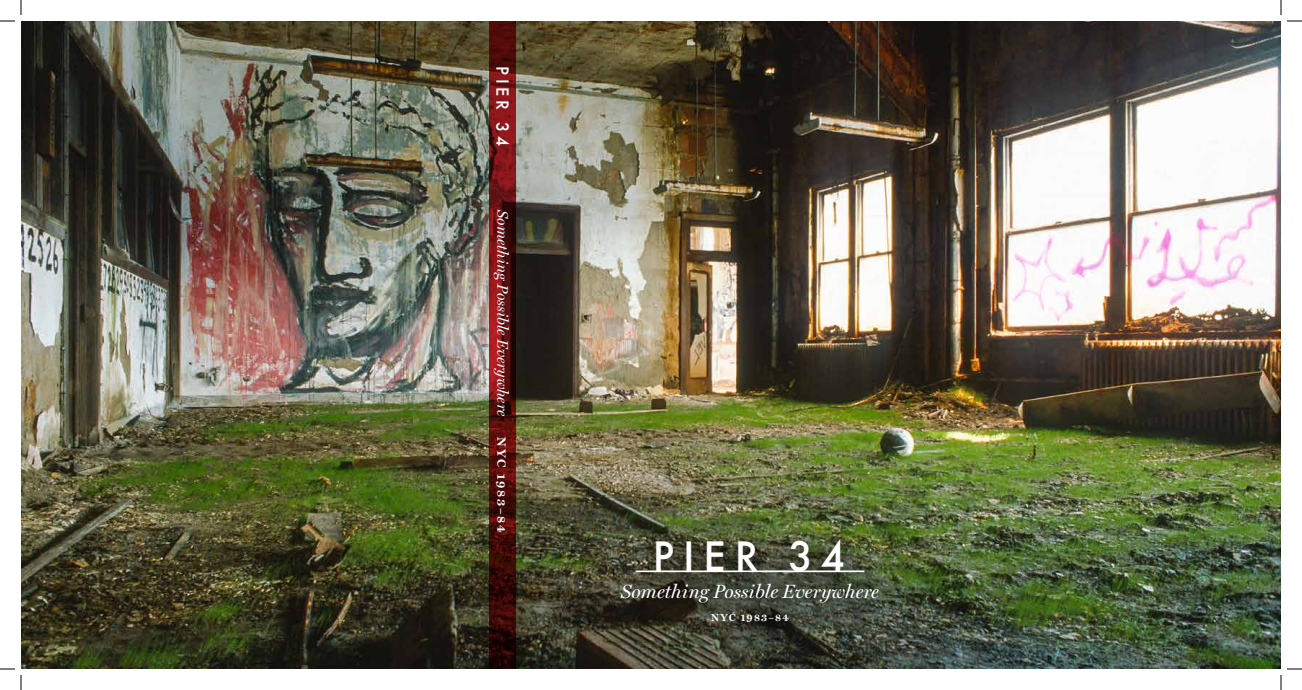
<style>
.page{position:relative;width:1302px;height:690px;background:#fff}
.page>*{position:absolute;margin:0;border:0;box-sizing:border-box;transform-origin:0 0}
.t1{font:500 39.5px "Futura";letter-spacing:.225em;color:#fff}
.t2{font:italic 19.3px "Miller Display";color:#fff}
.t3{font:500 16.3px "Futura";letter-spacing:.225em;color:#fff}
.t4{font:italic 15.4px "Miller Display";color:#fff}
.t5{font:700 12px "Miller Text";letter-spacing:.15em;color:#fff}
.t6{font:700 10.1px "Miller Text";letter-spacing:.125em;color:#fff}
</style>
<div class="page">
<img style="left:21px;top:21px;width:1260px;height:648px">
<svg style="left:489px;top:21px;width:27px;height:648px;background:#590e0e"></svg>
<div style="left:602px;top:521px;width:295px;height:121px;background:#000;opacity:.9"></div>
<hr style="left:636px;top:570px;width:228px;height:2px;background:#fff">
<svg style="left:0;top:0;width:22px;height:22px"></svg>
<svg style="left:0;top:668px;width:22px;height:22px"></svg>
<svg style="left:1280px;top:0;width:22px;height:22px"></svg>
<svg style="left:1280px;top:668px;width:22px;height:22px"></svg>
<p class="t3" style="left:514px;top:66px;width:81px;rotate:90deg">PIER 34</p>
<p class="t4" style="left:512px;top:210px;width:208px;rotate:90deg">Something Possible Everywhere</p>
<p class="t5" style="left:509px;top:437px;width:97px;rotate:90deg">NYC 1983–84</p>
<h1 class="t1" style="left:653px;top:529px;width:194px">PIER 34</h1>
<p class="t2" style="left:621px;top:580px;width:259px">Something Possible Everywhere</p>
<p class="t6" style="left:711px;top:612px;width:79px">NYC 1983–84</p>
</div>
